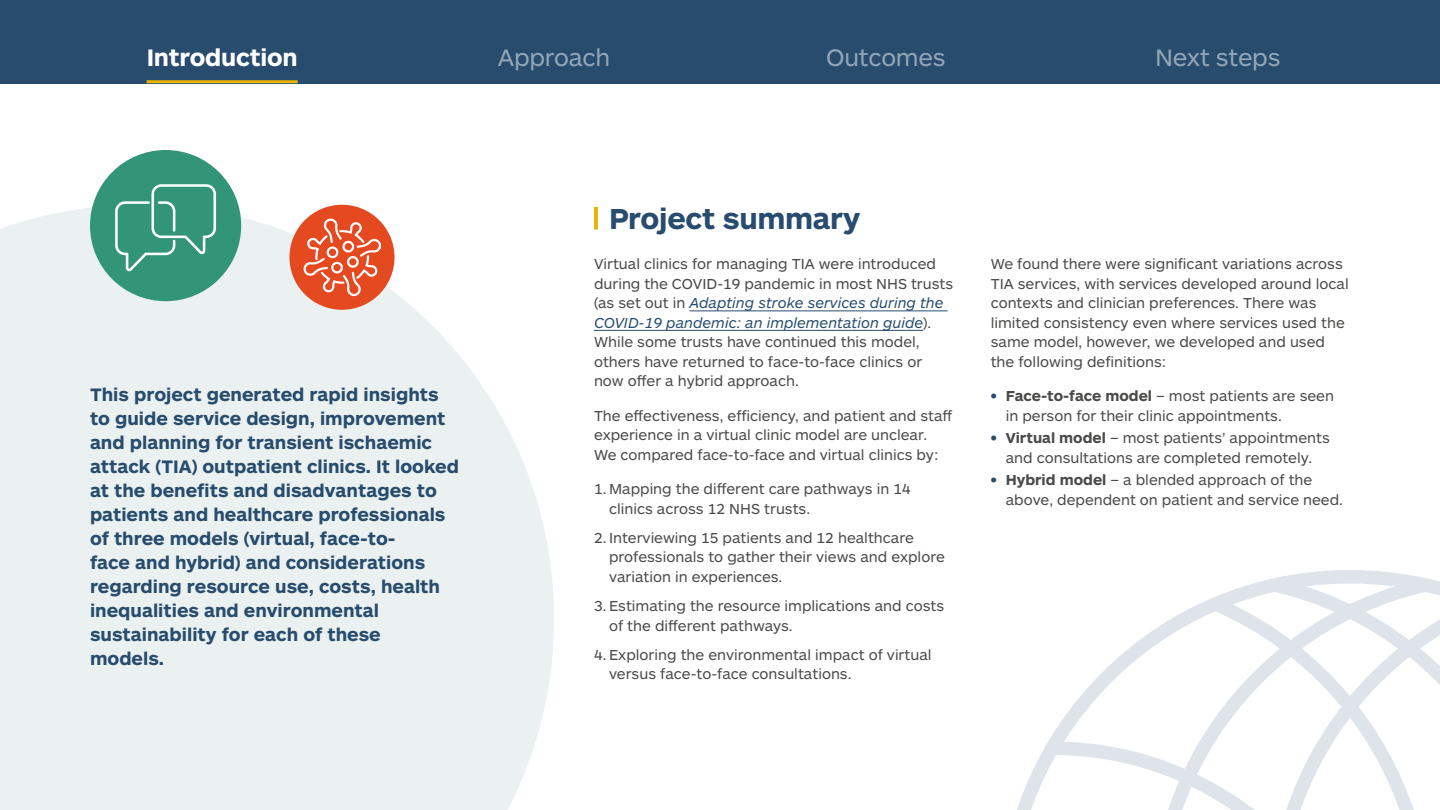
<style>
.page{position:relative;width:1440px;height:810px;background:#fff}
.page>*{position:absolute;margin:0;border:0;box-sizing:border-box;transform-origin:0 0}
.t1{font:700 30px "ARS Maquette Pro";letter-spacing:-.01em;color:#274c6e}
.t2{font:24.75px "ARS Maquette Pro";letter-spacing:-.01em;color:#93a6b6}
.t3{font:700 24.75px "ARS Maquette Pro";letter-spacing:-.01em;color:#fff}
.t4{font:700 18.75px/24px "ARS Maquette Pro";color:#274c6e}
.t5{font:15px/19.5px "ARS Maquette Pro";color:#4a4a49}
.s1{font-style:italic;color:#274c6e}
.s2{font-weight:700;color:#274c6e}
.s3{font-weight:700}
</style>
<div class="page">
<svg style="left:0;top:205px;width:554px;height:605px;background:#ecf2f1"></svg>
<div style="left:289px;top:205px;width:106px;height:105px;background:#e44920;border-radius:50%"></div>
<svg style="left:303px;top:205px;width:78px;height:93px"></svg>
<hr style="left:690px;top:310px;width:258px;height:1px;background:#274c6e">
<hr style="left:594px;top:330px;width:329px;height:1px;background:#274c6e">
<svg style="left:594px;top:207px;width:4px;height:23px"></svg>
<svg style="left:1017px;top:570px;width:423px;height:240px"></svg>
<div style="left:90px;top:150px;width:151px;height:151px;background:#339578;border-radius:50%"></div>
<svg style="left:115px;top:184px;width:101px;height:87px"></svg>
<div style="left:0;top:0;width:1440px;height:83px;background:#274c6e"></div>
<hr style="left:147px;top:80px;width:151px;height:3px;background:#e9b400">
<h2 class="t3" style="left:147px;top:41px;width:152px">Introduction</h2>
<h2 class="t2" style="left:498px;top:41px;width:114px">Approach</h2>
<h2 class="t2" style="left:826px;top:41px;width:121px">Outcomes</h2>
<h2 class="t2" style="left:1155px;top:41px;width:127px">Next steps</h2>
<p class="t4" style="left:90px;top:382px;width:370px">This project generated rapid insights to guide service design, improvement and planning for transient ischaemic attack (TIA) outpatient clinics. It looked at the benefits and disadvantages to patients and healthcare professionals of three models (virtual, face-to-<br>face and hybrid) and considerations regarding resource use, costs, health inequalities and environmental sustainability for each of these models.</p>
<h1 class="t1" style="left:609px;top:199px;width:253px">Project summary</h1>
<p class="t5" style="left:594px;top:254px;width:361px">Virtual clinics for managing TIA were introduced during the COVID-19 pandemic in most NHS trusts (as set out in <span class="s1">Adapting stroke services during the COVID-19 pandemic: an implementation guide</span>).<br>While some trusts have continued this model, others have returned to face-to-face clinics or now offer a hybrid approach.</p>
<p class="t5" style="left:594px;top:405px;width:360px">The effectiveness, efficiency, and patient and staff experience in a virtual clinic model are unclear.<br>We compared face-to-face and virtual clinics by:</p>
<p class="t5" style="left:609px;top:479px;width:303px;text-indent:-15px">1. Mapping the different care pathways in 14 clinics across 12 NHS trusts.</p>
<p class="t5" style="left:609px;top:527px;width:337px;text-indent:-15px">2. Interviewing 15 patients and 12 healthcare professionals to gather their views and explore variation in experiences.</p>
<p class="t5" style="left:609px;top:596px;width:337px;text-indent:-15px">3. Estimating the resource implications and costs of the different pathways.</p>
<p class="t5" style="left:609px;top:644px;width:324px;text-indent:-15px">4. Exploring the environmental impact of virtual versus face-to-face consultations.</p>
<p class="t5" style="left:991px;top:254px;width:360px">We found there were significant variations across TIA services, with services developed around local contexts and clinician preferences. There was limited consistency even where services used the same model, however, we developed and used the following definitions:</p>
<p class="t5" style="left:1006px;top:386px;width:330px;text-indent:-15px"><span class="s2">•</span> <span class="s3">Face-to-face model</span> – most patients are seen in person for their clinic appointments.</p>
<p class="t5" style="left:991px;top:428px;width:341px;text-align:center"><span class="s2">•</span> <span class="s3">Virtual model</span> – most patients’ appointments and consultations are completed remotely.</p>
<p class="t5" style="left:1006px;top:470px;width:339px;text-indent:-15px"><span class="s2">•</span> <span class="s3">Hybrid model</span> – a blended approach of the above, dependent on patient and service need.</p>
</div>
